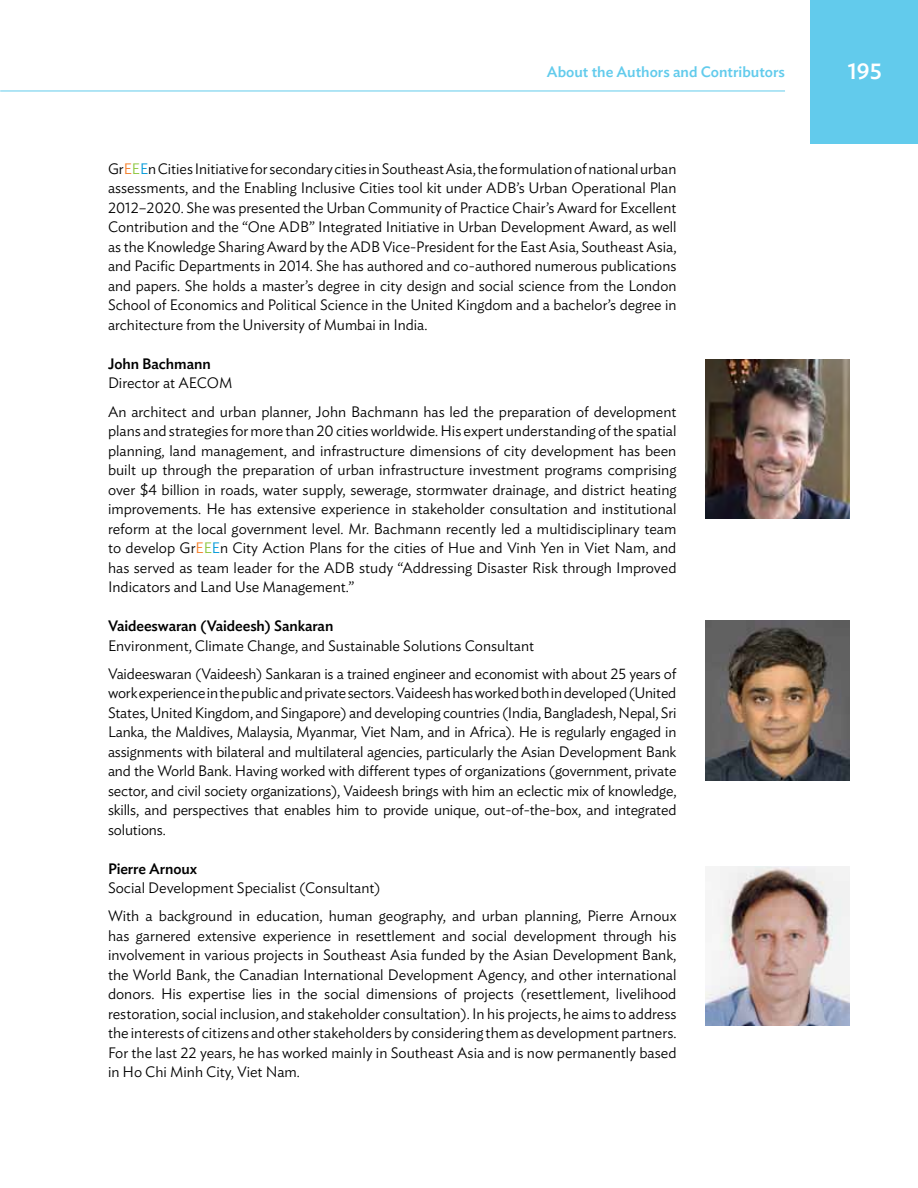
<style>
.page{position:relative;width:918px;height:1188px;background:#fff}
.page>*{position:absolute;margin:0;border:0;box-sizing:border-box;transform-origin:0 0}
.t1{font:500 22.5px "Ideal Sans";color:#fff}
.t2{font:300 15px/19.5px "Ideal Sans";color:#000;text-align:justify}
.t3{font:500 15px "Ideal Sans";letter-spacing:-.005em;color:#000}
.t4{font:500 15px "Ideal Sans";color:#62cbec}
.s1{color:#f57e28}
.s2{color:#8dc63e}
.s3{color:#0099d8}
</style>
<div class="page">
<div style="left:810px;top:0;width:108px;height:144px;background:#62cbec"></div>
<hr style="left:0;top:91px;width:785px;height:1px;background:#62cbec">
<img style="left:705px;top:359px;width:144px;height:160px">
<img style="left:705px;top:621px;width:144px;height:159px">
<img style="left:705px;top:866px;width:144px;height:160px">
<p class="t4" style="left:547px;top:61px;width:240px">About the Authors and Contributors</p>
<h1 class="t1" style="left:848px;top:54px;width:36px">195</h1>
<p class="t2" style="left:108px;top:158px;width:570px">Gr<span class="s1">E</span><span class="s2">E</span><span class="s3">E</span>n Cities Initiative for secondary cities in Southeast Asia, the formulation of national urban assessments, and the Enabling Inclusive Cities tool kit under ADB’s Urban Operational Plan 2012–2020. She was presented the Urban Community of Practice Chair’s Award for Excellent Contribution and the “One ADB” Integrated Initiative in Urban Development Award, as well as the Knowledge Sharing Award by the ADB Vice-President for the East Asia, Southeast Asia, and Pacific Departments in 2014. She has authored and co-authored numerous publications and papers. She holds a master’s degree in city design and social science from the London School of Economics and Political Science in the United Kingdom and a bachelor’s degree in architecture from the University of Mumbai in India.</p>
<p class="t3" style="left:108px;top:352px;width:104px">John Bachmann</p>
<p class="t2" style="left:108px;top:368px;width:570px;line-height:28px">Director at AECOM<br>An architect and urban planner, John Bachmann has led the preparation of development</p>
<p class="t2" style="left:108px;top:420px;width:570px">plans and strategies for more than 20 cities worldwide. His expert understanding of the spatial planning, land management, and infrastructure dimensions of city development has been built up through the preparation of urban infrastructure investment programs comprising over $4 billion in roads, water supply, sewerage, stormwater drainage, and district heating improvements. He has extensive experience in stakeholder consultation and institutional reform at the local government level. Mr. Bachmann recently led a multidisciplinary team to develop Gr<span class="s1">E</span><span class="s2">E</span><span class="s3">E</span>n City Action Plans for the cities of Hue and Vinh Yen in Viet Nam, and has served as team leader for the ADB study “Addressing Disaster Risk through Improved Indicators and Land Use Management.”</p>
<p class="t3" style="left:108px;top:614px;width:227px">Vaideeswaran (Vaideesh) Sankaran</p>
<p class="t2" style="left:108px;top:630px;width:570px;line-height:28px">Environment, Climate Change, and Sustainable Solutions Consultant<br>Vaideeswaran (Vaideesh) Sankaran is a trained engineer and economist with about 25 years of</p>
<p class="t2" style="left:108px;top:682px;width:570px">work experience in the public and private sectors. Vaideesh has worked both in developed (United States, United Kingdom, and Singapore) and developing countries (India, Bangladesh, Nepal, Sri Lanka, the Maldives, Malaysia, Myanmar, Viet Nam, and in Africa). He is regularly engaged in assignments with bilateral and multilateral agencies, particularly the Asian Development Bank and the World Bank. Having worked with different types of organizations (government, private sector, and civil society organizations), Vaideesh brings with him an eclectic mix of knowledge, skills, and perspectives that enables him to provide unique, out-of-the-box, and integrated solutions.</p>
<p class="t3" style="left:108px;top:857px;width:91px">Pierre Arnoux</p>
<p class="t2" style="left:108px;top:872px;width:570px;line-height:28px">Social Development Specialist (Consultant)<br>With a background in education, human geography, and urban planning, Pierre Arnoux</p>
<p class="t2" style="left:108px;top:924px;width:570px">has garnered extensive experience in resettlement and social development through his involvement in various projects in Southeast Asia funded by the Asian Development Bank, the World Bank, the Canadian International Development Agency, and other international donors. His expertise lies in the social dimensions of projects (resettlement, livelihood restoration, social inclusion, and stakeholder consultation). In his projects, he aims to address the interests of citizens and other stakeholders by considering them as development partners.<br>For the last 22 years, he has worked mainly in Southeast Asia and is now permanently based in Ho Chi Minh City, Viet Nam.</p>
</div>
